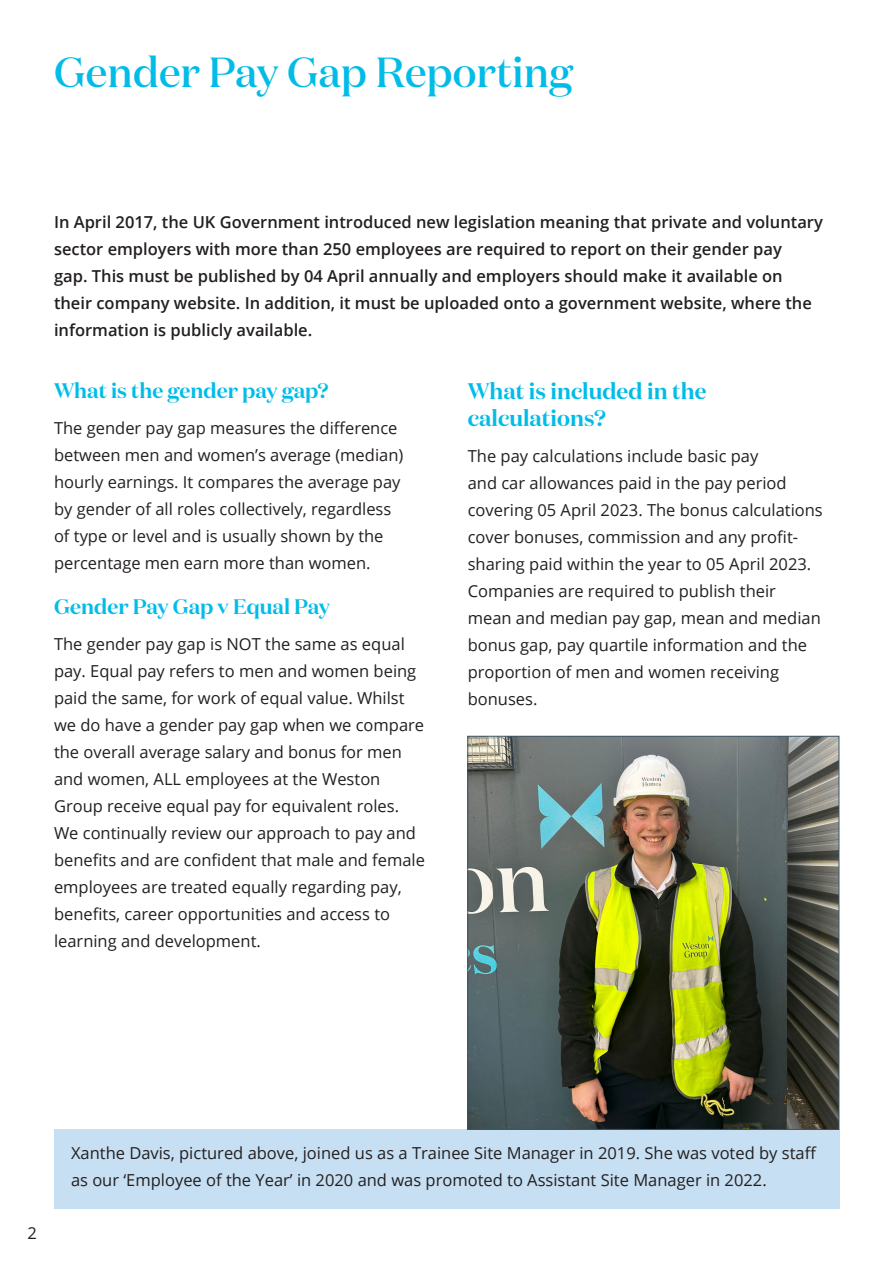
<style>
.page{position:relative;width:893px;height:1263px;background:#fff}
.page>*{position:absolute;margin:0;border:0;box-sizing:border-box;transform-origin:0 0}
.t1{font:500 42px "Domaine Display";color:#02bce8}
.t2{font:600 22.5px/27px "Domaine Display";color:#02bce8}
.t3{font:600 21px "Domaine Display";color:#02bce8}
.t4{font:16.5px/27px "Open Sans";color:#231f20}
.t5{font:600 16.5px/27px "Open Sans";color:#231f20}
</style>
<div class="page">
<div style="left:54px;top:1129px;width:785px;height:80px;background:#c7dff2"></div>
<img style="left:470px;top:738px;width:367px;height:389px">
<div style="left:468px;top:736px;width:371px;height:393px;border:1px solid #3b5566"></div>
<p class="t1" style="left:54px;top:46px;width:520px">Gender Pay Gap Reporting</p>
<p class="t5" style="left:54px;top:208px;width:770px">In April 2017, the UK Government introduced new legislation meaning that private and voluntary sector employers with more than 250 employees are required to report on their gender pay<br>gap. This must be published by 04 April annually and employers should make it available on their company website. In addition, it must be uploaded onto a government website, where the information is publicly available.</p>
<p class="t3" style="left:54px;top:377px;width:276px">What is the gender pay gap?</p>
<p class="t4" style="left:54px;top:414px;width:351px">The gender pay gap measures the difference between men and women’s average (median) hourly earnings. It compares the average pay by gender of all roles collectively, regardless of type or level and is usually shown by the percentage men earn more than women.</p>
<p class="t3" style="left:54px;top:593px;width:278px">Gender Pay Gap v Equal Pay</p>
<p class="t4" style="left:54px;top:630px;width:373px">The gender pay gap is NOT the same as equal pay. Equal pay refers to men and women being paid the same, for work of equal value. Whilst we do have a gender pay gap when we compare the overall average salary and bonus for men and women, ALL employees at the Weston Group receive equal pay for equivalent roles.<br>We continually review our approach to pay and benefits and are confident that male and female employees are treated equally regarding pay, benefits, career opportunities and access to learning and development.</p>
<p class="t2" style="left:468px;top:377px;width:240px">What is included in the calculations?</p>
<p class="t4" style="left:468px;top:442px;width:357px">The pay calculations include basic pay<br>and car allowances paid in the pay period covering 05 April 2023. The bonus calculations cover bonuses, commission and any profit&shy;sharing paid within the year to 05 April 2023.<br>Companies are required to publish their mean and median pay gap, mean and median bonus gap, pay quartile information and the proportion of men and women receiving bonuses.</p>
<p class="t4" style="left:28px;top:1219px;width:11px">2</p>
<p class="t4" style="left:71px;top:1139px;width:747px">Xanthe Davis, pictured above, joined us as a Trainee Site Manager in 2019. She was voted by staff as our ‘Employee of the Year’ in 2020 and was promoted to Assistant Site Manager in 2022.</p>
</div>
